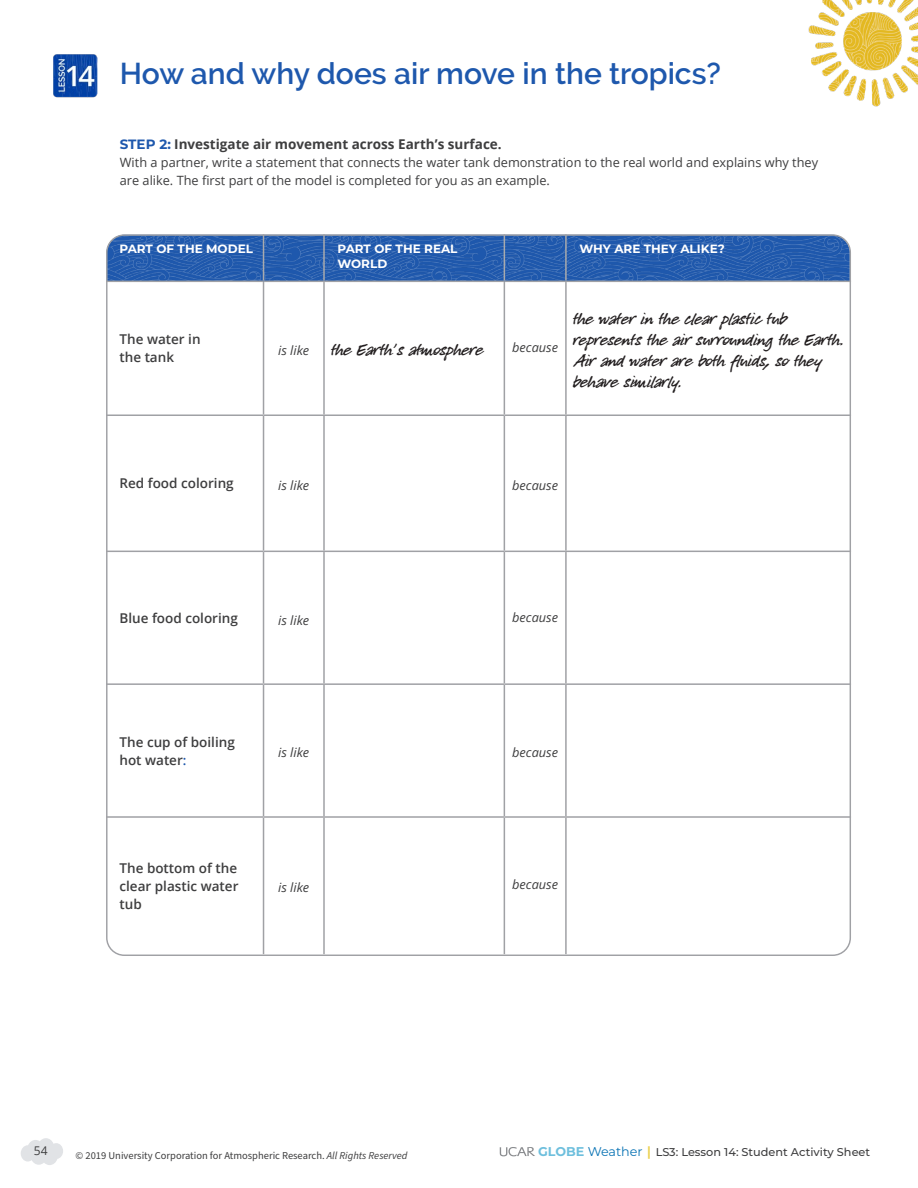
<style>
.page{position:relative;width:918px;height:1188px;background:#fff}
.page>*{position:absolute;margin:0;border:0;box-sizing:border-box;transform-origin:0 0}
.t1{font:600 30px "Raleway";color:#1e58ad}
.numbered_questions{font:18px/21px "P22 Freely";color:#231f20}
.numbered_questions-2{font:600 13.5px/18px "Open Sans";color:#3e3e3f}
.t2{font:700 13.5px "Open Sans";color:#3e3e3f}
.t3{font:12.75px/18px "Open Sans";color:#3e3e3f}
.numbered_questions-3{font:italic 12.75px "Open Sans";color:#3e3e3f}
.t4{font:700 12px/15px "Montserrat";color:#fff}
.t5{font:12px "Open Sans";color:#3e3e3f}
.t6{font:500 11.25px "Montserrat";color:#3e3e3f}
.t7{font:10.5px "Source Sans Pro";color:#3e3e3f}
.s1{font-family:"Montserrat";color:#1e58ad}
.s2{font-size:13.2px;color:#1e58ad}
.s3{font-style:italic}
.s4{font-weight:700;font-size:12.75px;color:#6ebfdd}
.s5{font-weight:400;font-size:12.75px;color:#0973b4}
.s6{font-family:"Open Sans";font-weight:800;font-size:12.75px;color:#ebd150}
</style>
<div class="page">
<svg style="left:500px;top:1147px;width:35px;height:9px"></svg>
<svg style="left:21px;top:1138px;width:42px;height:27px"></svg>
<img style="left:53px;top:54px;width:44px;height:43px">
<img style="left:808px;top:0;width:110px;height:106px">
<img style="left:108px;top:236px;width:741px;height:45px">
<hr style="left:263px;top:282px;width:1px;height:132px;background:#a0a1a5">
<hr style="left:323px;top:282px;width:2px;height:132px;background:#a0a1a5">
<hr style="left:263px;top:416px;width:1px;height:135px;background:#a0a1a5">
<hr style="left:323px;top:416px;width:2px;height:135px;background:#a0a1a5">
<hr style="left:263px;top:552px;width:1px;height:131px;background:#a0a1a5">
<hr style="left:323px;top:552px;width:2px;height:131px;background:#a0a1a5">
<hr style="left:263px;top:685px;width:1px;height:131px;background:#a0a1a5">
<hr style="left:323px;top:685px;width:2px;height:131px;background:#a0a1a5">
<hr style="left:263px;top:818px;width:1px;height:136px;background:#a0a1a5">
<hr style="left:323px;top:818px;width:2px;height:136px;background:#a0a1a5">
<hr style="left:504px;top:282px;width:1px;height:132px;background:#a0a1a5">
<hr style="left:565px;top:282px;width:2px;height:132px;background:#a0a1a5">
<hr style="left:504px;top:416px;width:1px;height:135px;background:#a0a1a5">
<hr style="left:565px;top:416px;width:2px;height:135px;background:#a0a1a5">
<hr style="left:504px;top:552px;width:1px;height:131px;background:#a0a1a5">
<hr style="left:565px;top:552px;width:2px;height:131px;background:#a0a1a5">
<hr style="left:504px;top:685px;width:1px;height:131px;background:#a0a1a5">
<hr style="left:565px;top:685px;width:2px;height:131px;background:#a0a1a5">
<hr style="left:504px;top:818px;width:1px;height:136px;background:#a0a1a5">
<hr style="left:565px;top:818px;width:2px;height:136px;background:#a0a1a5">
<hr style="left:106px;top:414px;width:158px;height:2px;background:#a0a1a5">
<hr style="left:264px;top:414px;width:60px;height:2px;background:#a0a1a5">
<hr style="left:324px;top:414px;width:180px;height:2px;background:#a0a1a5">
<hr style="left:504px;top:414px;width:62px;height:2px;background:#a0a1a5">
<hr style="left:566px;top:414px;width:285px;height:2px;background:#a0a1a5">
<hr style="left:106px;top:551px;width:158px;height:1px;background:#a0a1a5">
<hr style="left:264px;top:551px;width:60px;height:1px;background:#a0a1a5">
<hr style="left:324px;top:551px;width:180px;height:1px;background:#a0a1a5">
<hr style="left:504px;top:551px;width:62px;height:1px;background:#a0a1a5">
<hr style="left:566px;top:551px;width:285px;height:1px;background:#a0a1a5">
<hr style="left:106px;top:683px;width:158px;height:2px;background:#a0a1a5">
<hr style="left:264px;top:683px;width:60px;height:2px;background:#a0a1a5">
<hr style="left:324px;top:683px;width:180px;height:2px;background:#a0a1a5">
<hr style="left:504px;top:683px;width:62px;height:2px;background:#a0a1a5">
<hr style="left:566px;top:683px;width:285px;height:2px;background:#a0a1a5">
<hr style="left:106px;top:816px;width:158px;height:2px;background:#a0a1a5">
<hr style="left:264px;top:816px;width:60px;height:2px;background:#a0a1a5">
<hr style="left:324px;top:816px;width:180px;height:2px;background:#a0a1a5">
<hr style="left:504px;top:816px;width:62px;height:2px;background:#a0a1a5">
<hr style="left:566px;top:816px;width:285px;height:2px;background:#a0a1a5">
<hr style="left:263px;top:234px;width:1px;height:47px;background:#a8aaad">
<hr style="left:323px;top:234px;width:2px;height:47px;background:#a8aaad">
<hr style="left:504px;top:234px;width:1px;height:47px;background:#a8aaad">
<hr style="left:565px;top:234px;width:2px;height:47px;background:#a8aaad">
<hr style="left:106px;top:281px;width:158px;height:1px;background:#a0a1a5">
<hr style="left:264px;top:281px;width:60px;height:1px;background:#a0a1a5">
<hr style="left:324px;top:281px;width:180px;height:1px;background:#a0a1a5">
<hr style="left:504px;top:281px;width:62px;height:1px;background:#a0a1a5">
<hr style="left:566px;top:281px;width:285px;height:1px;background:#a0a1a5">
<h2 class="t1" style="left:120px;top:57px;width:603px">How and why does air move in the tropics?</h2>
<p class="t2" style="left:120px;top:135px;width:383px"><span class="s1">STEP 2:</span> Investigate air movement across Earth’s surface.</p>
<p class="t3" style="left:120px;top:153px;width:700px">With a partner, write a statement that connects the water tank demonstration to the real world and explains why they are alike. The first part of the model is completed for you as an example.</p>
<p class="t4" style="left:120px;top:240px;width:135px">PART OF THE MODEL</p>
<p class="t4" style="left:338px;top:240px;width:122px">PART OF THE REAL<br>WORLD</p>
<p class="t4" style="left:579px;top:240px;width:147px">WHY ARE THEY ALIKE?</p>
<p class="numbered_questions-2" style="left:120px;top:330px;width:83px">The water in the tank</p>
<p class="numbered_questions-3" style="left:278px;top:342px;width:33px">is like</p>
<p class="numbered_questions" style="left:331px;top:341px;width:154px">the Earth’s atmosphere</p>
<p class="numbered_questions-3" style="left:512px;top:339px;width:47px">because</p>
<p class="numbered_questions" style="left:573px;top:310px;width:271px">the water in the clear plastic tub represents the air surrounding the Earth.<br>Air and water are both fluids, so they behave similarly.</p>
<p class="numbered_questions-2" style="left:120px;top:474px;width:116px">Red food coloring</p>
<p class="numbered_questions-3" style="left:278px;top:477px;width:33px">is like</p>
<p class="numbered_questions-3" style="left:512px;top:477px;width:47px">because</p>
<p class="numbered_questions-2" style="left:120px;top:609px;width:120px">Blue food coloring</p>
<p class="numbered_questions-3" style="left:278px;top:611px;width:33px">is like</p>
<p class="numbered_questions-3" style="left:512px;top:608px;width:47px">because</p>
<p class="numbered_questions-2" style="left:120px;top:733px;width:117px">The cup of boiling hot water<span class="s2">:</span></p>
<p class="numbered_questions-3" style="left:278px;top:744px;width:33px">is like</p>
<p class="numbered_questions-3" style="left:512px;top:744px;width:47px">because</p>
<p class="numbered_questions-2" style="left:120px;top:859px;width:120px;text-align:justify">The bottom of the clear plastic water tub</p>
<p class="numbered_questions-3" style="left:278px;top:879px;width:33px">is like</p>
<p class="numbered_questions-3" style="left:512px;top:876px;width:47px">because</p>
<p class="t5" style="left:34px;top:1143px;width:15px">54</p>
<p class="t7" style="left:76px;top:1148px;width:333px">© 2019 University Corporation for Atmospheric Research. <span class="s3">All Rights Reserved</span></p>
<p class="t6" style="left:538px;top:1144px;width:334px"><span class="s4">GLOBE</span> <span class="s5">Weather</span> <span class="s6">|</span> LS3: Lesson 14: Student Activity Sheet</p>
</div>
